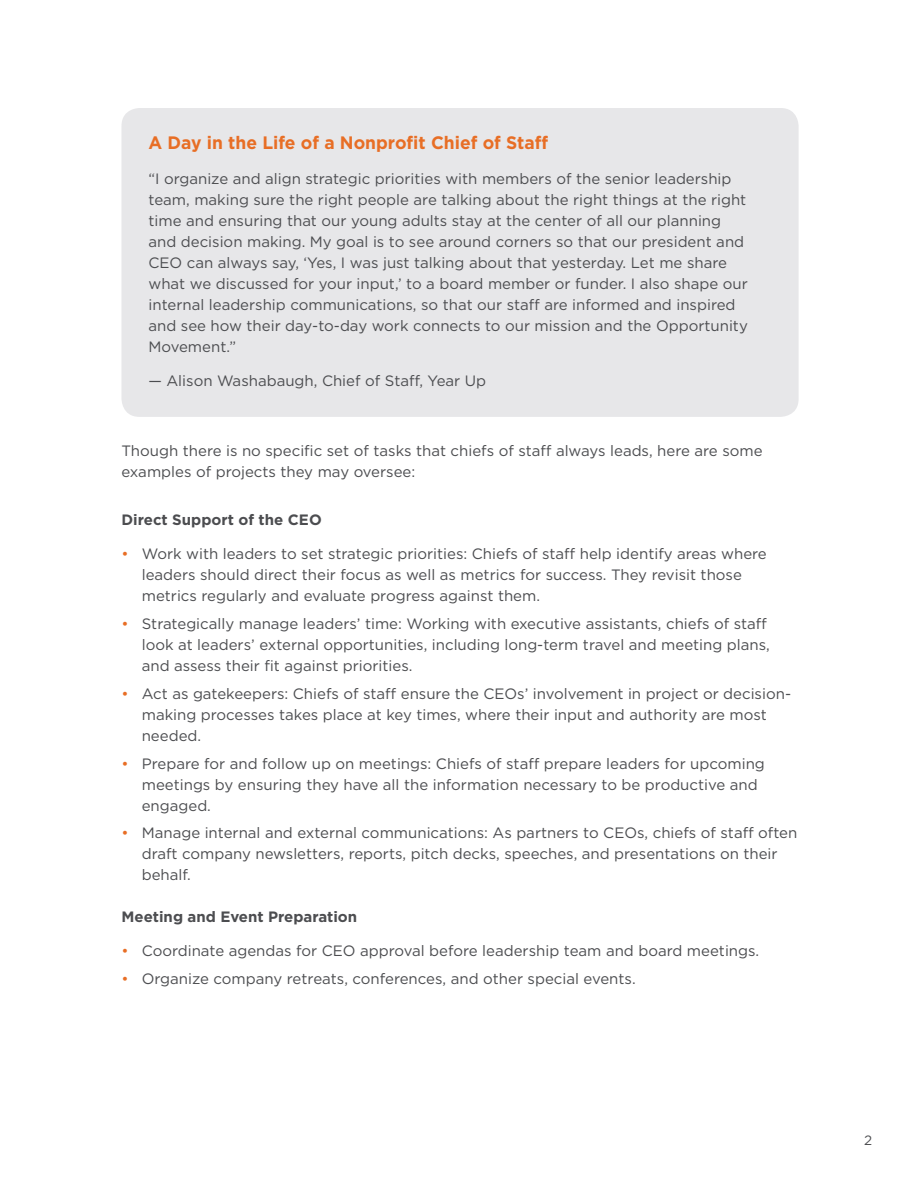
<style>
.page{position:relative;width:918px;height:1188px;background:#fff}
.page>*{position:absolute;margin:0;border:0;box-sizing:border-box;transform-origin:0 0}
.t1{font:700 18px "Gotham";color:#e86e25}
.t2{font:15px/21px "Gotham";color:#4c4d50}
.t3{font:700 15px "Gotham";color:#4c4d50}
.t4{font:13.5px "Gotham";color:#4c4d50}
.s1{color:#e86e25}
</style>
<div class="page">
<div style="left:122px;top:108px;width:677px;height:309px;background:#e7e7e9;border-radius:18px"></div>
<p class="t1" style="left:148px;top:131px;width:401px">A Day in the Life of a Nonprofit Chief of Staff</p>
<p class="t2" style="left:148px;top:168px;width:601px">“I organize and align strategic priorities with members of the senior leadership team, making sure the right people are talking about the right things at the right time and ensuring that our young adults stay at the center of all our planning and decision making. My goal is to see around corners so that our president and CEO can always say, ‘Yes, I was just talking about that yesterday. Let me share what we discussed for your input,’ to a board member or funder. I also shape our internal leadership communications, so that our staff are informed and inspired and see how their day-to-day work connects to our mission and the Opportunity Movement.”</p>
<p class="t2" style="left:148px;top:370px;width:339px">— Alison Washabaugh, Chief of Staff, Year Up</p>
<p class="t2" style="left:122px;top:440px;width:643px">Though there is no specific set of tasks that chiefs of staff always leads, here are some examples of projects they may oversee:</p>
<p class="t3" style="left:122px;top:510px;width:202px">Direct Support of the CEO</p>
<p class="t2" style="left:142px;top:543px;width:627px;text-indent:-20px"><span class="s1">•</span> Work with leaders to set strategic priorities: Chiefs of staff help identify areas where leaders should direct their focus as well as metrics for success. They revisit those metrics regularly and evaluate progress against them.</p>
<p class="t2" style="left:142px;top:613px;width:630px;text-indent:-20px"><span class="s1">•</span> Strategically manage leaders’ time: Working with executive assistants, chiefs of staff look at leaders’ external opportunities, including long-term travel and meeting plans, and assess their fit against priorities.</p>
<p class="t2" style="left:142px;top:683px;width:651px;text-indent:-20px"><span class="s1">•</span> Act as gatekeepers: Chiefs of staff ensure the CEOs’ involvement in project or decision&shy;making processes takes place at key times, where their input and authority are most needed.</p>
<p class="t2" style="left:142px;top:753px;width:625px;text-indent:-20px"><span class="s1">•</span> Prepare for and follow up on meetings: Chiefs of staff prepare leaders for upcoming meetings by ensuring they have all the information necessary to be productive and engaged.</p>
<p class="t2" style="left:142px;top:822px;width:657px;text-indent:-20px"><span class="s1">•</span> Manage internal and external communications: As partners to CEOs, chiefs of staff often draft company newsletters, reports, pitch decks, speeches, and presentations on their behalf.</p>
<p class="t3" style="left:122px;top:906px;width:237px">Meeting and Event Preparation</p>
<p class="t2" style="left:122px;top:940px;width:639px"><span class="s1">•</span> Coordinate agendas for CEO approval before leadership team and board meetings.</p>
<p class="t2" style="left:122px;top:968px;width:516px"><span class="s1">•</span> Organize company retreats, conferences, and other special events.</p>
<p class="t4" style="left:864px;top:1131px;width:10px">2</p>
</div>
